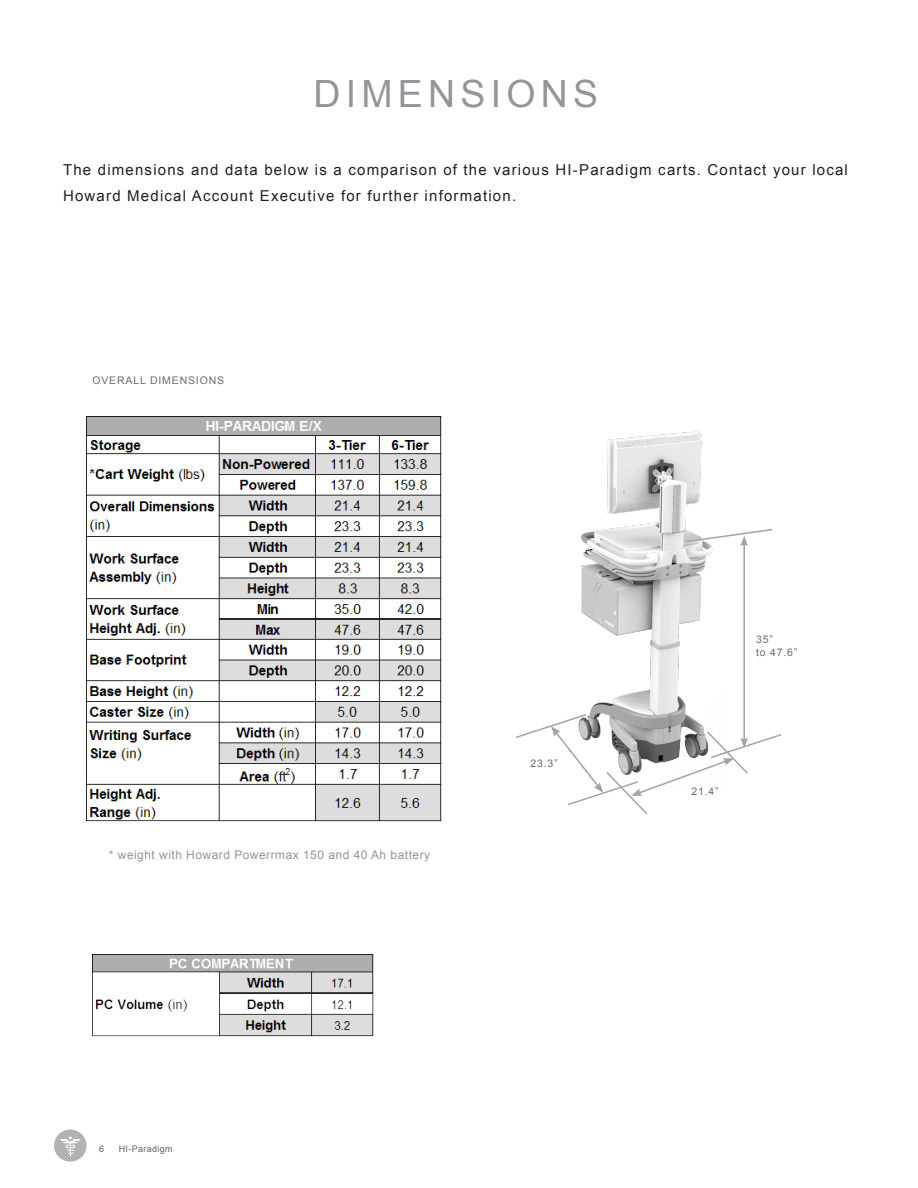
<style>
.page{position:relative;width:918px;height:1188px;background:#fff}
.page>*{position:absolute;margin:0;border:0;box-sizing:border-box;transform-origin:0 0}
.t1{font:37.5px "Arial";letter-spacing:.14em;color:#939598}
.t2{font:15px/25.5px "Arial";letter-spacing:.08em;color:#231f20}
.t3{font:12px "Arial";letter-spacing:.04em;color:#939598}
.t4{font:10.5px "Arial";letter-spacing:.08em;color:#6c6d70}
.t5{font:9px "Arial";letter-spacing:.04em;color:#636366}
</style>
<div class="page">
<div style="left:54px;top:1130px;width:33px;height:32px;background:#afb3b3;border-radius:50%"></div>
<svg style="left:60px;top:1137px;width:20px;height:19px"></svg>
<img style="left:580px;top:431px;width:133px;height:282px">
<hr style="left:743px;top:544px;width:2px;height:196px;background:#a1a3a6">
<svg style="left:684px;top:528px;width:89px;height:18px"></svg>
<svg style="left:516px;top:713px;width:266px;height:102px"></svg>
<img style="left:86px;top:416px;width:355px;height:406px">
<img style="left:92px;top:955px;width:282px;height:82px">
<p class="t1" style="left:313px;top:70px;width:286px">DIMENSIONS</p>
<p class="t2" style="left:63px;top:157px;width:786px">The dimensions and data below is a comparison of the various HI-Paradigm carts. Contact your local<br>Howard Medical Account Executive for further information.</p>
<p class="t4" style="left:92px;top:373px;width:133px">OVERALL DIMENSIONS</p>
<p class="t3" style="left:109px;top:847px;width:323px">* weight with Howard Powerrmax 150 and 40 Ah battery</p>
<p class="t4" style="left:530px;top:757px;width:29px">23.3”</p>
<p class="t5" style="left:99px;top:1143px;width:7px">6</p>
<p class="t5" style="left:119px;top:1143px;width:56px">HI-Paradigm</p>
<p class="t4" style="left:756px;top:632px;width:18px">35”</p>
<p class="t4" style="left:756px;top:646px;width:43px">to 47.6”</p>
<p class="t4" style="left:691px;top:785px;width:29px">21.4”</p>
</div>
